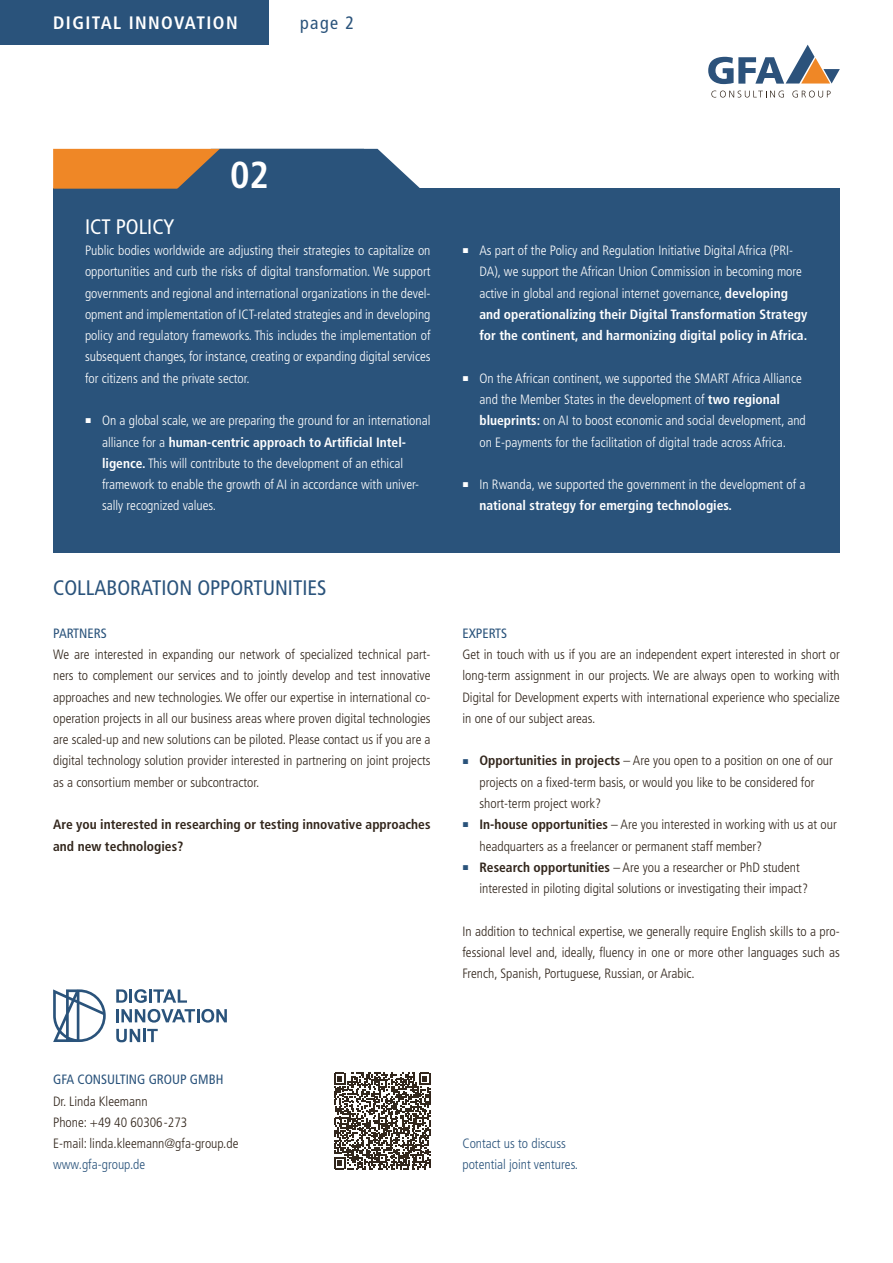
<style>
.page{position:relative;width:893px;height:1263px;background:#fff}
.page>*{position:absolute;margin:0;border:0;box-sizing:border-box;transform-origin:0 0}
.t1{font:700 condensed 37.5px "Frutiger LT Std";color:#fff}
.t2{font:condensed 21px "Frutiger LT Std";color:#2a537b}
.t3{font:condensed 21px "Frutiger LT Std";color:#fff}
.t4{font:700 condensed 18px "Frutiger LT Std";letter-spacing:.08em;color:#fff}
.t5{font:condensed 18px "Frutiger LT Std";color:#2a537b}
.t6{font:300 condensed 13.5px/21.3px "Frutiger LT Std";color:#32261c}
.t7{font:300 condensed 13.5px/21.3px "Frutiger LT Std";color:#fff}
.t8{font:700 condensed 13.5px/21.3px "Frutiger LT Std";color:#32261c}
.t9{font:300 condensed 13.5px/21.3px "Frutiger LT Std";color:#2a537b}
.t10{font:condensed 13.5px "Frutiger LT Std";color:#2a537b}
.s1{font-family:"Arial";font-weight:400;font-stretch:normal;font-size:10.5px}
.s2{font-weight:700}
.s3{font-family:"Arial";font-weight:400;font-stretch:normal;font-size:10.5px;color:#2a537b}
</style>
<div class="page">
<svg style="left:711px;top:91px;width:73px;height:7px"></svg>
<svg style="left:792px;top:91px;width:39px;height:7px"></svg>
<svg style="left:708px;top:45px;width:132px;height:39px"></svg>
<div style="left:0;top:0;width:268px;height:45px;background:#2a537b"></div>
<div style="left:53px;top:188px;width:787px;height:365px;background:#2a537b"></div>
<svg style="left:53px;top:149px;width:367px;height:40px"></svg>
<svg style="left:53px;top:989px;width:53px;height:53px"></svg>
<svg style="left:116px;top:989px;width:31px;height:14px"></svg>
<hr style="left:149px;top:989px;width:3px;height:14px;background:#2a537b">
<svg style="left:153px;top:989px;width:34px;height:14px"></svg>
<svg style="left:116px;top:1009px;width:111px;height:13px"></svg>
<svg style="left:116px;top:1029px;width:42px;height:13px"></svg>
<svg style="left:334px;top:1072px;width:97px;height:97px"></svg>
<h3 class="t4" style="left:53px;top:12px;width:186px">DIGITAL INNOVATION</h3>
<h3 class="t5" style="left:300px;top:12px;width:55px">page 2</h3>
<h1 class="t1" style="left:230px;top:152px;width:40px">02</h1>
<h2 class="t3" style="left:85px;top:214px;width:91px">ICT POLICY</h2>
<p class="t7" style="left:85px;top:240px;width:347px;text-align:justify">Public bodies worldwide are adjusting their strategies to capitalize on opportunities and curb the risks of digital transformation. We support governments and regional and international organizations in the devel&shy;opment and implementation of ICT-related strategies and in developing policy and regulatory frameworks. This includes the implementation of subsequent changes, for instance, creating or expanding digital services for citizens and the private sector.</p>
<p class="t7" style="left:102px;top:410px;width:330px;text-indent:-17px"><span class="s1">■</span> On a global scale, we are preparing the ground for an international alliance for a <span class="s2">human-centric approach to Artificial Intel&shy;ligence.</span> This will contribute to the development of an ethical framework to enable the growth of AI in accordance with univer&shy;sally recognized values.</p>
<h2 class="t2" style="left:53px;top:576px;width:275px">COLLABORATION OPPORTUNITIES</h2>
<p class="t10" style="left:53px;top:625px;width:55px">PARTNERS</p>
<p class="t6" style="left:53px;top:644px;width:379px;text-align:justify">We are interested in expanding our network of specialized technical part&shy;ners to complement our services and to jointly develop and test innovative approaches and new technologies. We offer our expertise in international co&shy;operation projects in all our business areas where proven digital technologies are scaled-up and new solutions can be piloted. Please contact us if you are a digital technology solution provider interested in partnering on joint projects as a consortium member or subcontractor.</p>
<p class="t8" style="left:53px;top:814px;width:379px">Are you interested in researching or testing innovative approaches and new technologies?</p>
<p class="t7" style="left:479px;top:240px;width:329px;text-indent:-17px"><span class="s1">■</span> As part of the Policy and Regulation Initiative Digital Africa (PRI-DA), we support the African Union Commission in becoming more active in global and regional internet governance, <span class="s2">developing and operationalizing their Digital Transformation Strategy for the continent, and harmonizing digital policy in Africa.</span></p>
<p class="t7" style="left:479px;top:368px;width:328px;text-indent:-17px"><span class="s1">■</span> On the African continent, we supported the SMART Africa Alliance and the Member States in the development of <span class="s2">two regional blueprints:</span> on AI to boost economic and social development, and on E-payments for the facilitation of digital trade across Africa.</p>
<p class="t7" style="left:479px;top:474px;width:328px;text-indent:-17px"><span class="s1">■</span> In Rwanda, we supported the government in the development of a <span class="s2">national strategy for emerging technologies.</span></p>
<p class="t10" style="left:462px;top:625px;width:46px">EXPERTS</p>
<p class="t6" style="left:462px;top:644px;width:379px;text-align:justify">Get in touch with us if you are an independent expert interested in short or long-term assignment in our projects. We are always open to working with Digital for Development experts with international experience who specialize in one of our subject areas.</p>
<p class="t6" style="left:479px;top:750px;width:355px;text-indent:-17px"><span class="s3">■</span> <span class="s2">Opportunities in projects</span> – Are you open to a position on one of our projects on a fixed-term basis, or would you like to be considered for short-term project work?</p>
<p class="t6" style="left:479px;top:814px;width:359px;text-indent:-17px"><span class="s3">■</span> <span class="s2">In-house opportunities</span> – Are you interested in working with us at our headquarters as a freelancer or permanent staff member?</p>
<p class="t6" style="left:479px;top:857px;width:330px;text-indent:-17px"><span class="s3">■</span> <span class="s2">Research opportunities</span> – Are you a researcher or PhD student interested in piloting digital solutions or investigating their impact?</p>
<p class="t6" style="left:462px;top:920px;width:379px;text-align:justify">In addition to technical expertise, we generally require English skills to a pro&shy;fessional level and, ideally, fluency in one or more other languages such as French, Spanish, Portuguese, Russian, or Arabic.</p>
<p class="t10" style="left:53px;top:1072px;width:172px">GFA CONSULTING GROUP GMBH</p>
<p class="t6" style="left:53px;top:1090px;width:187px">Dr. Linda Kleemann<br>Phone: +49 40 60306 -273<br>E-mail: linda.kleemann@gfa-group.de</p>
<p class="t9" style="left:53px;top:1154px;width:94px">www.gfa-group.de</p>
<p class="t9" style="left:462px;top:1133px;width:117px">Contact us to discuss potential joint ventures.</p>
</div>
